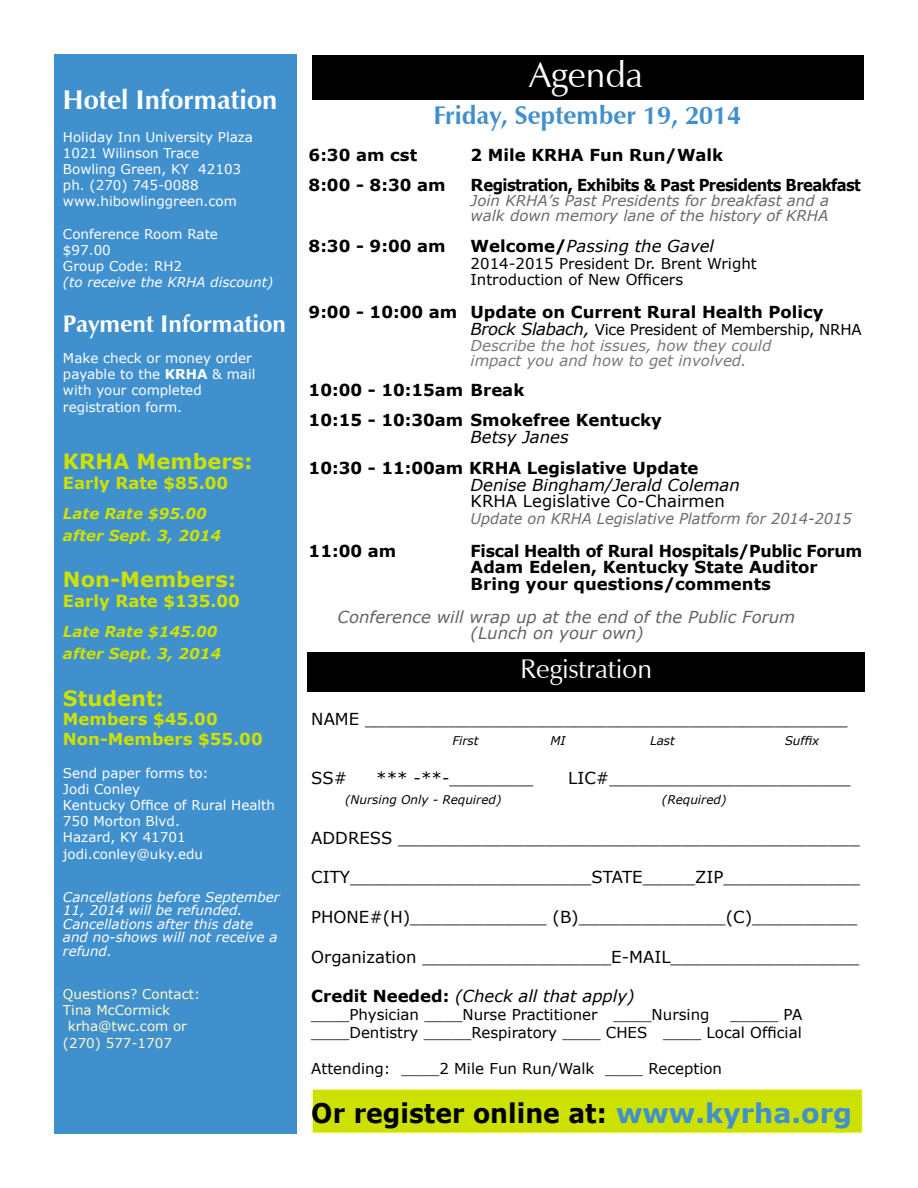
<style>
.page{position:relative;width:918px;height:1188px;background:#fff}
.page>*{position:absolute;margin:0;border:0;box-sizing:border-box;transform-origin:0 0}
.t1{font:36px "Zapf Humanist 601 BT";color:#fff}
.t2{font:700 27px "Verdana";color:#000;scale:.93 1}
.t3{font:700 27px "Zapf Humanist 601 BT";color:#fff}
.t4{font:27px "Zapf Humanist 601 BT";color:#fff}
.t5{font:700 25.5px "Zapf Humanist 601 BT";color:#4090ce}
.t6{font:700 24px "Zapf Humanist 601 BT";color:#fff}
.t7{font:700 21px "Verdana";color:#cde100}
.t8{font:16.5px "Verdana";color:#000}
.t9{font:700 16.5px/30px "Verdana";color:#000}
.t10{font:700 16.5px/16.5px "Verdana";color:#000;scale:.96 1}
.t11{font:italic 16.5px "Verdana";color:#000}
.t12{font:700 16.5px/19.8px "Verdana";color:#cde100}
.t13{font:italic 16.5px/16.5px "Verdana";color:#626366}
.t14{font:700 16.5px "Verdana";letter-spacing:-.04em;color:#000}
.t15{font:15px/16.5px "Verdana";color:#000}
.t16{font:italic 15px/16.5px "Verdana";color:#77797b}
.t17{font:italic 15px/15px "Verdana";color:#696a6c}
.t18{font:italic 700 15px/21.6px "Verdana";color:#cde100}
.t19{font:italic 15px "Verdana";color:#6a6b6e}
.t20{font:13.5px/16.2px "Verdana";color:#fff}
.t21{font:italic 13.5px/13.5px "Verdana";color:#fff}
.t22{font:13.5px "Verdana";color:#fffbca}
.t23{font:italic 12px "Verdana";color:#000}
.s1{font-weight:700}
.s2{font-weight:700;font-style:normal}
.s3{font-size:16.5px;color:#000}
.s4{font-style:normal;color:#000}
.s5{color:#4090ce}
</style>
<div class="page">
<div style="left:311px;top:1088px;width:552px;height:46px;background:#cde100;border:2px solid #fffbca"></div>
<div style="left:54px;top:54px;width:243px;height:1080px;background:#4090ce"></div>
<div style="left:312px;top:55px;width:552px;height:44px;background:#000"></div>
<div style="left:307px;top:652px;width:558px;height:39px;background:#000"></div>
<h2 class="t3" style="left:63px;top:83px;width:216px">Hotel Information</h2>
<p class="t20" style="left:63px;top:128px;width:192px">Holiday Inn University Plaza<br>1021 Wilinson Trace<br>Bowling Green, KY 42103 ph. (270) 745-0088 www.hibowlinggreen.com</p>
<p class="t20" style="left:63px;top:226px;width:157px">Conference Room Rate $97.00<br>Group Code: RH2</p>
<p class="t21" style="left:63px;top:276px;width:212px">(to receive the KRHA discount)</p>
<h3 class="t6" style="left:63px;top:309px;width:225px">Payment Information</h3>
<p class="t20" style="left:63px;top:350px;width:194px">Make check or money order payable to the <span class="s1">KRHA</span> &amp; mail with your completed registration form.</p>
<p class="t7" style="left:63px;top:447px;width:191px">KRHA Members:</p>
<p class="t12" style="left:63px;top:473px;width:167px">Early Rate $85.00</p>
<p class="t18" style="left:63px;top:502px;width:160px">Late Rate $95.00 after Sept. 3, 2014</p>
<p class="t7" style="left:63px;top:565px;width:175px">Non-Members:</p>
<p class="t12" style="left:63px;top:591px;width:178px">Early Rate $135.00</p>
<p class="t18" style="left:63px;top:621px;width:160px">Late Rate $145.00 after Sept. 3, 2014</p>
<p class="t7" style="left:63px;top:683px;width:103px">Student:</p>
<p class="t12" style="left:63px;top:709px;width:201px">Members $45.00<br>Non-Members $55.00</p>
<p class="t20" style="left:63px;top:764px;width:214px">Send paper forms to:<br>Jodi Conley<br>Kentucky Office of Rural Health<br>750 Morton Blvd.<br>Hazard, KY 41701 jodi.conley@uky.edu</p>
<p class="t21" style="left:63px;top:890px;width:218px">Cancellations before September<br>11, 2014 will be refunded.<br>Cancellations after this date and no-shows will not receive a refund.</p>
<p class="t22" style="left:63px;top:985px;width:139px">Questions? Contact:</p>
<p class="t22" style="left:63px;top:1001px;width:109px">Tina McCormick</p>
<p class="t22" style="left:68px;top:1017px;width:121px">krha@twc.com or</p>
<p class="t22" style="left:63px;top:1033px;width:110px">(270) 577-1707</p>
<h1 class="t1" style="left:529px;top:52px;width:116px">Agenda</h1>
<h3 class="t5" style="left:434px;top:100px;width:309px">Friday, September 19, 2014</h3>
<p class="t9" style="left:309px;top:139px;width:110px">6:30 am cst</p>
<p class="t9" style="left:471px;top:139px;width:254px">2 Mile KRHA Fun Run/Walk</p>
<p class="t9" style="left:309px;top:169px;width:138px">8:00 - 8:30 am</p>
<p class="t14" style="left:471px;top:173px;width:392px">Registration, Exhibits &amp; Past Presidents Breakfast</p>
<p class="t17" style="left:471px;top:192px;width:360px">Join KRHA’s Past Presidents for breakfast and a walk down memory lane of the history of KRHA</p>
<p class="t9" style="left:309px;top:231px;width:138px">8:30 - 9:00 am</p>
<p class="t11" style="left:471px;top:235px;width:245px"><span class="s2">Welcome/</span>Passing the Gavel</p>
<p class="t15" style="left:471px;top:255px;width:288px">2014-2015 President Dr. Brent Wright<br>Introduction of New Officers</p>
<p class="t9" style="left:309px;top:297px;width:516px">9:00 - 10:00 am Update on Current Rural Health Policy</p>
<p class="t16" style="left:471px;top:321px;width:392px"><span class="s3">Brock Slabach,</span> <span class="s4">Vice President of Membership, NRHA<br></span>Describe the hot issues, how they could</p>
<p class="t16" style="left:471px;top:352px;width:278px">impact you and how to get involved.</p>
<p class="t9" style="left:309px;top:375px;width:355px">10:00 - 10:15am Break<br>10:15 - 10:30am Smokefree Kentucky</p>
<p class="t11" style="left:471px;top:425px;width:100px">Betsy Janes</p>
<p class="t9" style="left:309px;top:453px;width:391px">10:30 - 11:00am KRHA Legislative Update</p>
<p class="t11" style="left:471px;top:473px;width:271px">Denise Bingham/Jerald Coleman</p>
<p class="t8" style="left:471px;top:490px;width:256px">KRHA Legislative Co-Chairmen</p>
<p class="t19" style="left:471px;top:508px;width:383px">Update on KRHA Legislative Platform for 2014-2015</p>
<p class="t9" style="left:309px;top:535px;width:89px">11:00 am</p>
<p class="t10" style="left:471px;top:542px;width:409px">Fiscal Health of Rural Hospitals/Public Forum<br>Adam Edelen, Kentucky State Auditor<br>Bring your questions/comments</p>
<p class="t13" style="left:471px;top:608px;width:326px;text-indent:-133px">Conference will wrap up at the end of the Public Forum (Lunch on your own)</p>
<h2 class="t4" style="left:520px;top:652px;width:134px">Registration</h2>
<p class="t8" style="left:311px;top:708px;width:538px">NAME ______________________________________________</p>
<p class="t23" style="left:452px;top:732px;width:28px">First</p>
<p class="t23" style="left:550px;top:732px;width:17px">MI</p>
<p class="t23" style="left:650px;top:732px;width:26px">Last</p>
<p class="t23" style="left:785px;top:732px;width:36px">Suffix</p>
<p class="t8" style="left:311px;top:767px;width:37px">SS#</p>
<p class="t8" style="left:376px;top:767px;width:159px">*** -**-________</p>
<p class="t8" style="left:568px;top:767px;width:284px">LIC#_______________________</p>
<p class="t23" style="left:345px;top:792px;width:158px">(Nursing Only - Required)</p>
<p class="t23" style="left:662px;top:792px;width:66px">(Required)</p>
<p class="t8" style="left:311px;top:826px;width:550px">ADDRESS ____________________________________________</p>
<p class="t8" style="left:311px;top:866px;width:550px">CITY_______________________STATE_____ZIP_____________</p>
<p class="t8" style="left:311px;top:906px;width:547px">PHONE#(H)_____________ (B)______________(C)__________</p>
<p class="t8" style="left:311px;top:945px;width:550px">Organization __________________E-MAIL__________________</p>
<p class="t11" style="left:311px;top:985px;width:325px"><span class="s2">Credit Needed:</span> (Check all that apply)</p>
<p class="t15" style="left:311px;top:1006px;width:400px">____Physician ____Nurse Practitioner ____Nursing</p>
<p class="t15" style="left:311px;top:1006px;width:493px;line-height:18px;text-align:right">_____ PA<br>____Dentistry _____Respiratory ____ CHES ____ Local Official</p>
<p class="t15" style="left:311px;top:1060px;width:412px">Attending: ____2 Mile Fun Run/Walk ____ Reception</p>
<h2 class="t2" style="left:311px;top:1094px;width:583px">Or register online at: <span class="s5">www.kyrha.org</span></h2>
</div>
